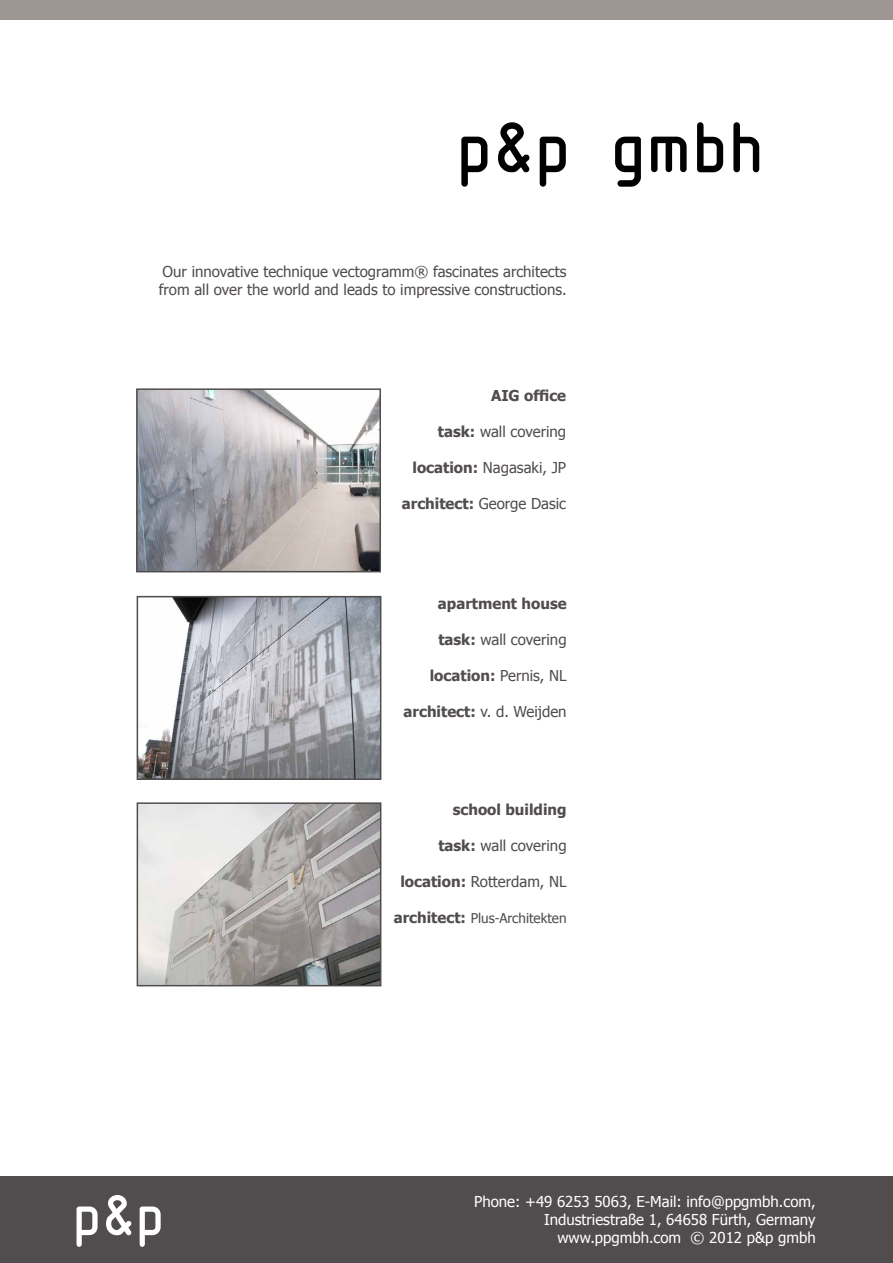
<style>
.page{position:relative;width:893px;height:1263px;background:#fff}
.page>*{position:absolute;margin:0;border:0;box-sizing:border-box;transform-origin:0 0}
.t1{font:15px/18px "Tahoma";color:#514c4d}
.t2{font:15px/18px "Tahoma";color:#fff;text-align:right}
.t3{font:700 15px "Tahoma";color:#514c4d}
.t4{font:13.5px "Tahoma";color:#514c4d}
.s1{font-weight:700}
.s2{font-weight:400}
.s3{font-weight:700;font-size:15px}
</style>
<div class="page">
<div style="left:0;top:0;width:893px;height:19px;background:#9e9693"></div>
<div style="left:0;top:1176px;width:893px;height:87px;background:#514c4d"></div>
<svg style="left:77px;top:1206px;width:21px;height:41px"></svg>
<svg style="left:106px;top:1195px;width:26px;height:40px"></svg>
<svg style="left:140px;top:1206px;width:21px;height:41px"></svg>
<svg style="left:461px;top:137px;width:26px;height:50px"></svg>
<svg style="left:498px;top:122px;width:32px;height:51px"></svg>
<svg style="left:540px;top:137px;width:26px;height:50px"></svg>
<svg style="left:615px;top:137px;width:26px;height:50px"></svg>
<svg style="left:697px;top:122px;width:26px;height:50px"></svg>
<svg style="left:733px;top:122px;width:26px;height:50px"></svg>
<svg style="left:651px;top:137px;width:36px;height:35px"></svg>
<img style="left:139px;top:391px;width:239px;height:178px">
<div style="left:136px;top:388px;width:245px;height:184px;border:2px solid #504c4b"></div>
<img style="left:140px;top:599px;width:238px;height:178px">
<div style="left:137px;top:596px;width:244px;height:184px;border:2px solid #504c4b"></div>
<img style="left:140px;top:805px;width:238px;height:178px">
<div style="left:137px;top:802px;width:244px;height:184px;border:2px solid #504c4b"></div>
<p class="t1" style="left:159px;top:262px;width:409px">Our innovative technique vectogramm® fascinates architects from all over the world and leads to impressive constructions.</p>
<p class="t3" style="left:491px;top:385px;width:77px">AIG office</p>
<p class="t1" style="left:438px;top:422px;width:130px"><span class="s1">task:</span> wall covering</p>
<p class="t1" style="left:412px;top:458px;width:155px"><span class="s1">location:</span> Nagasaki, JP</p>
<p class="t1" style="left:402px;top:494px;width:166px"><span class="s1">architect:</span> George Dasic</p>
<p class="t3" style="left:438px;top:593px;width:130px">apartment house</p>
<p class="t1" style="left:438px;top:629px;width:130px"><span class="s1">task:</span> wall covering</p>
<p class="t3" style="left:430px;top:665px;width:138px">location: <span class="s2">Pernis, NL</span></p>
<p class="t1" style="left:404px;top:701px;width:164px"><span class="s1">architect:</span> v. d. Weijden</p>
<p class="t3" style="left:453px;top:799px;width:115px">school building</p>
<p class="t1" style="left:438px;top:836px;width:130px"><span class="s1">task:</span> wall covering</p>
<p class="t1" style="left:400px;top:872px;width:168px"><span class="s1">location:</span> Rotterdam, NL</p>
<p class="t4" style="left:394px;top:909px;width:174px"><span class="s3">architect:</span> Plus-Architekten</p>
<p class="t2" style="left:474px;top:1192px;width:343px">Phone: +49 6253 5063, E-Mail: info@ppgmbh.com,<br>Industriestraße 1, 64658 Fürth, Germany www.ppgmbh.com © 2012 p&amp;p gmbh</p>
</div>
